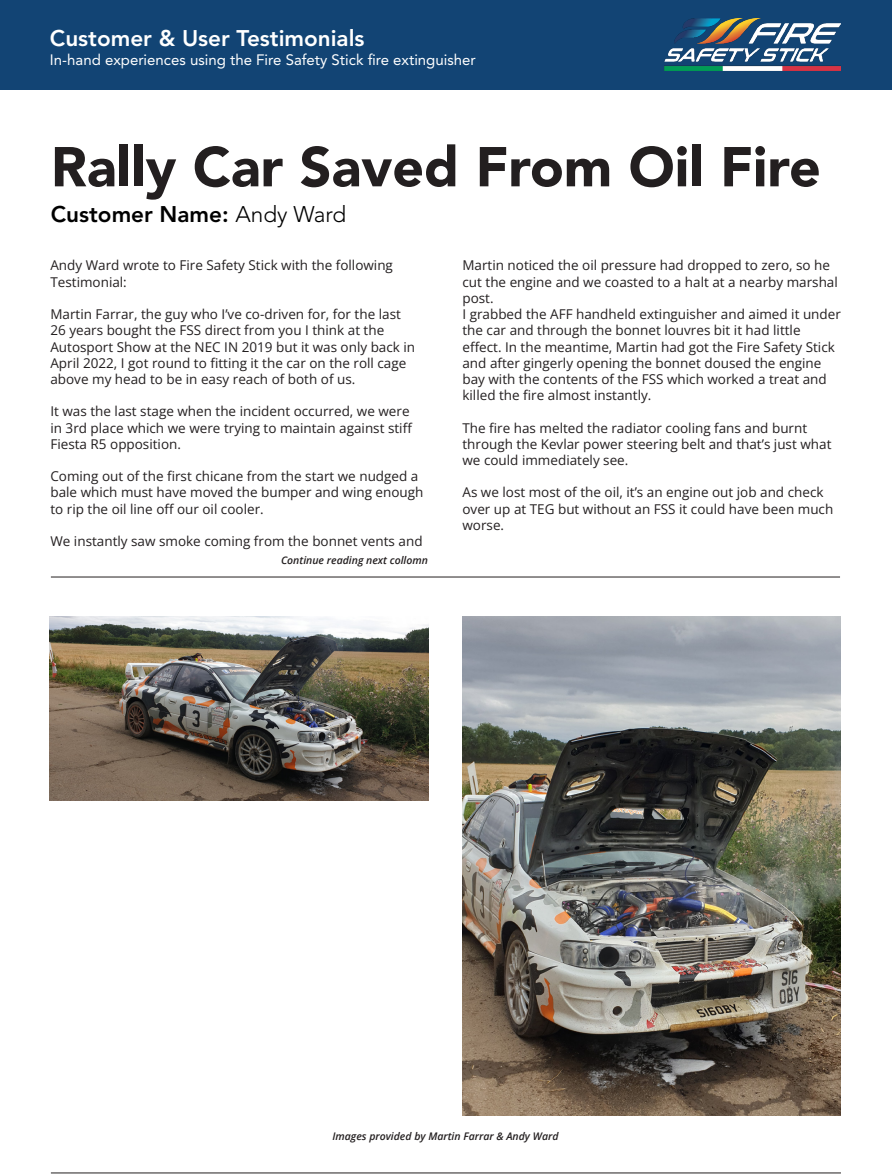
<style>
.page{position:relative;width:892px;height:1174px;background:#fff}
.page>*{position:absolute;margin:0;border:0;box-sizing:border-box;transform-origin:0 0}
.t1{font:900 55.5px "Avenir LT Pro";color:#231f20}
.t2{font:800 22.5px "Avenir LT Pro";color:#fff}
.t3{font:800 22.5px "Avenir LT Pro";color:#000}
.t4{font:15px "Avenir LT Pro";color:#fff}
.t5{font:13.5px/16.2px "Open Sans";color:#231f20}
.t6{font:italic 600 10.5px "Open Sans";color:#231f20}
.s1{font-weight:300}
</style>
<div class="page">
<div style="left:0;top:0;width:892px;height:89px;background:#124474"></div>
<img style="left:664px;top:19px;width:177px;height:51px">
<hr style="left:51px;top:576px;width:789px;height:1px;background:#231f20">
<img style="left:463px;top:617px;width:378px;height:498px">
<img style="left:50px;top:617px;width:378px;height:184px">
<hr style="left:51px;top:1172px;width:790px;height:1px;background:#231f20">
<p class="t2" style="left:50px;top:25px;width:316px">Customer &amp; User Testimonials</p>
<p class="t4" style="left:50px;top:50px;width:427px">In-hand experiences using the Fire Safety Stick fire extinguisher</p>
<p class="t1" style="left:51px;top:133px;width:771px">Rally Car Saved From Oil Fire</p>
<p class="t3" style="left:51px;top:201px;width:297px">Customer Name: <span class="s1">Andy Ward</span></p>
<p class="t5" style="left:50px;top:257px;width:344px">Andy Ward wrote to Fire Safety Stick with the following<br>Testimonial:</p>
<p class="t5" style="left:50px;top:306px;width:366px">Martin Farrar, the guy who I’ve co-driven for, for the last 26 years bought the FSS direct from you I think at the Autosport Show at the NEC IN 2019 but it was only back in April 2022, I got round to fitting it the car on the roll cage above my head to be in easy reach of both of us.</p>
<p class="t5" style="left:50px;top:403px;width:363px">It was the last stage when the incident occurred, we were in 3rd place which we were trying to maintain against stiff<br>Fiesta R5 opposition.</p>
<p class="t5" style="left:50px;top:468px;width:375px">Coming out of the first chicane from the start we nudged a bale which must have moved the bumper and wing enough to rip the oil line off our oil cooler.</p>
<p class="t5" style="left:50px;top:532px;width:374px">We instantly saw smoke coming from the bonnet vents and</p>
<p class="t6" style="left:281px;top:553px;width:148px">Continue reading next collomn</p>
<p class="t5" style="left:462px;top:257px;width:377px">Martin noticed the oil pressure had dropped to zero, so he cut the engine and we coasted to a halt at a nearby marshal post.</p>
<p class="t5" style="left:462px;top:306px;width:380px">I grabbed the AFF handheld extinguisher and aimed it under the car and through the bonnet louvres bit it had little effect. In the meantime, Martin had got the Fire Safety Stick and after gingerly opening the bonnet doused the engine bay with the contents of the FSS which worked a treat and killed the fire almost instantly.</p>
<p class="t5" style="left:462px;top:419px;width:370px">The fire has melted the radiator cooling fans and burnt through the Kevlar power steering belt and that’s just what we could immediately see.</p>
<p class="t5" style="left:462px;top:484px;width:372px">As we lost most of the oil, it’s an engine out job and check over up at TEG but without an FSS it could have been much worse.</p>
<p class="t6" style="left:332px;top:1128px;width:228px">Images provided by Martin Farrar &amp; Andy Ward</p>
</div>
